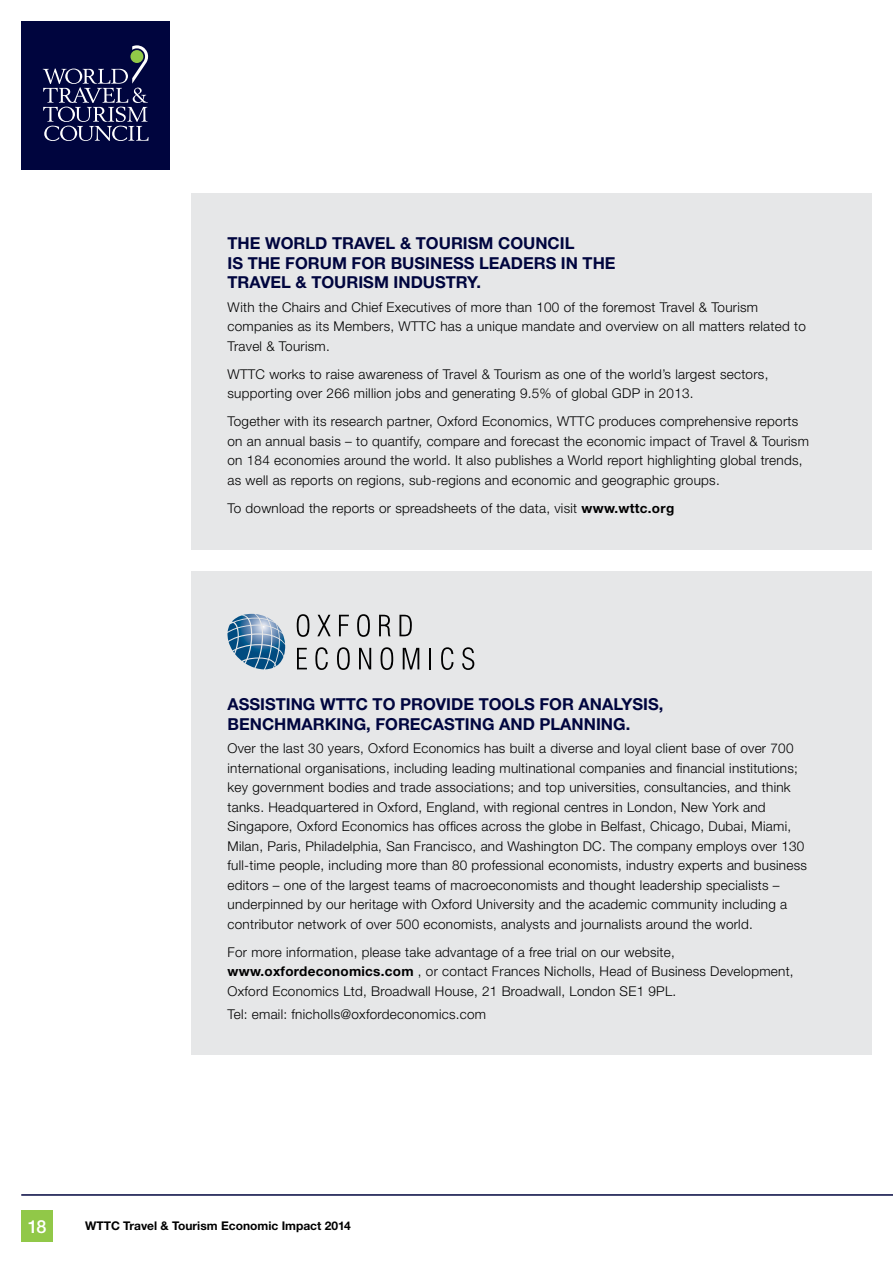
<style>
.page{position:relative;width:893px;height:1263px;background:#fff}
.page>*{position:absolute;margin:0;border:0;box-sizing:border-box;transform-origin:0 0}
.t1{font:500 18px "Helvetica Neue";color:#fff}
.t2{font:700 16.5px/19.4px "Helvetica Neue";color:#00053e}
.t3{font:300 13.5px/19.5px "Helvetica Neue";letter-spacing:.02em;color:#000}
.t4{font:700 12px "Helvetica Neue";color:#000}
.s1{font-weight:700}
</style>
<div class="page">
<div style="left:21px;top:1210px;width:32px;height:32px;background:#91c848"></div>
<hr style="left:21px;top:1194px;width:872px;height:2px;background:#00053e">
<div style="left:191px;top:571px;width:681px;height:483px;background:#e6e7e8"></div>
<div style="left:191px;top:193px;width:681px;height:357px;background:#e6e7e8"></div>
<svg style="left:297px;top:648px;width:10px;height:21px"></svg>
<svg style="left:315px;top:647px;width:13px;height:23px"></svg>
<svg style="left:337px;top:647px;width:13px;height:23px"></svg>
<svg style="left:359px;top:648px;width:12px;height:21px"></svg>
<svg style="left:381px;top:647px;width:12px;height:23px"></svg>
<svg style="left:403px;top:648px;width:16px;height:21px"></svg>
<hr style="left:429px;top:648px;width:2px;height:21px;background:#000">
<svg style="left:441px;top:647px;width:13px;height:23px"></svg>
<svg style="left:462px;top:647px;width:12px;height:23px"></svg>
<svg style="left:297px;top:614px;width:12px;height:23px"></svg>
<svg style="left:317px;top:615px;width:14px;height:21px"></svg>
<svg style="left:339px;top:615px;width:10px;height:21px"></svg>
<svg style="left:357px;top:614px;width:13px;height:23px"></svg>
<svg style="left:379px;top:615px;width:12px;height:21px"></svg>
<svg style="left:399px;top:615px;width:13px;height:21px"></svg>
<svg style="left:227px;top:614px;width:58px;height:35px"></svg>
<div style="left:21px;top:21px;width:149px;height:149px;background:#00053e"></div>
<svg style="left:43px;top:45px;width:106px;height:96px"></svg>
<div style="left:130px;top:50px;width:13px;height:13px;background:#91c848;border-radius:50%"></div>
<p class="t2" style="left:227px;top:233px;width:390px;text-indent:105px">TRAVEL &amp; TOURISM COUNCIL<br>IS THE FORUM FOR BUSINESS LEADERS IN THE<br>TRAVEL &amp; TOURISM IN DUSTRY.</p>
<p class="t3" style="left:227px;top:297px;width:580px">With the Chairs and Chief Executives of more than 100 of the foremost Travel &amp; Tourism companies as its Members, WTTC has a unique mandate and overview on all matters related to<br>Travel &amp; Tourism.</p>
<p class="t3" style="left:227px;top:364px;width:542px">WTTC works to raise awareness of Travel &amp; Tourism as one of the world’s largest sectors, supporting over 266 million jobs and generating 9.5% of global GDP in 2013.</p>
<p class="t3" style="left:227px;top:411px;width:583px">Together with its research partner, Oxford Economics, WTTC produces comprehensive reports on an annual basis – to quantify, compare and forecast the economic impact of Travel &amp; Tourism on 184 economies around the world. It also publishes a World report highlighting global trends, as well as reports on regions, sub-regions and economic and geographic groups.</p>
<p class="t3" style="left:227px;top:498px;width:448px">To download the reports or spreadsheets of the data, visit <span class="s1">WWW.WTTC.ORG</span></p>
<p class="t2" style="left:227px;top:233px;width:78px">THE WORLD</p>
<p class="t2" style="left:227px;top:694px;width:12px">ASS</p>
<p class="t2" style="left:227px;top:694px;width:437px;text-indent:33px">ISTING WTTC TO PROVIDE TOOLS FOR ANALYSIS,<br>BENCHMARKING, FORECASTING AND PLANNING.</p>
<p class="t3" style="left:227px;top:738px;width:581px">Over the last 30 years, Oxford Economics has built a diverse and loyal client base of over 700 international organisations, including leading multinational companies and financial institutions; key government bodies and trade associations; and top universities, consultancies, and think tanks. Headquartered in Oxford, England, with regional centres in London, New York and Singapore, Oxford Economics has offices across the globe in Belfast, Chicago, Dubai, Miami, Milan, Paris, Philadelphia, San Francisco, and Washington DC. The company employs over 130 full-time people, including more than 80 professional economists, industry experts and business editors – one of the largest teams of macroeconomists and thought leadership specialists – underpinned by our heritage with Oxford University and the academic community including a contributor network of over 500 economists, analysts and journalists around the world.</p>
<p class="t3" style="left:227px;top:942px;width:568px">For more information, please take advantage of a free trial on our website,<br><span class="s1">WWW.OXFORDECONOMICS.COM</span> , or contact Frances Nicholls, Head of Business Development,<br>Oxford Economics Ltd, Broadwall House, 21 Broadwall, London SE1 9PL.</p>
<p class="t3" style="left:227px;top:1005px;width:260px">Tel: email: fnicholls@oxfordeconomics.com</p>
<h1 class="t1" style="left:28px;top:1216px;width:20px">18</h1>
<p class="t4" style="left:85px;top:1219px;width:267px">WTTC TRAVEL &amp; TOURISM ECONOMIC IMPACT 2014</p>
</div>
